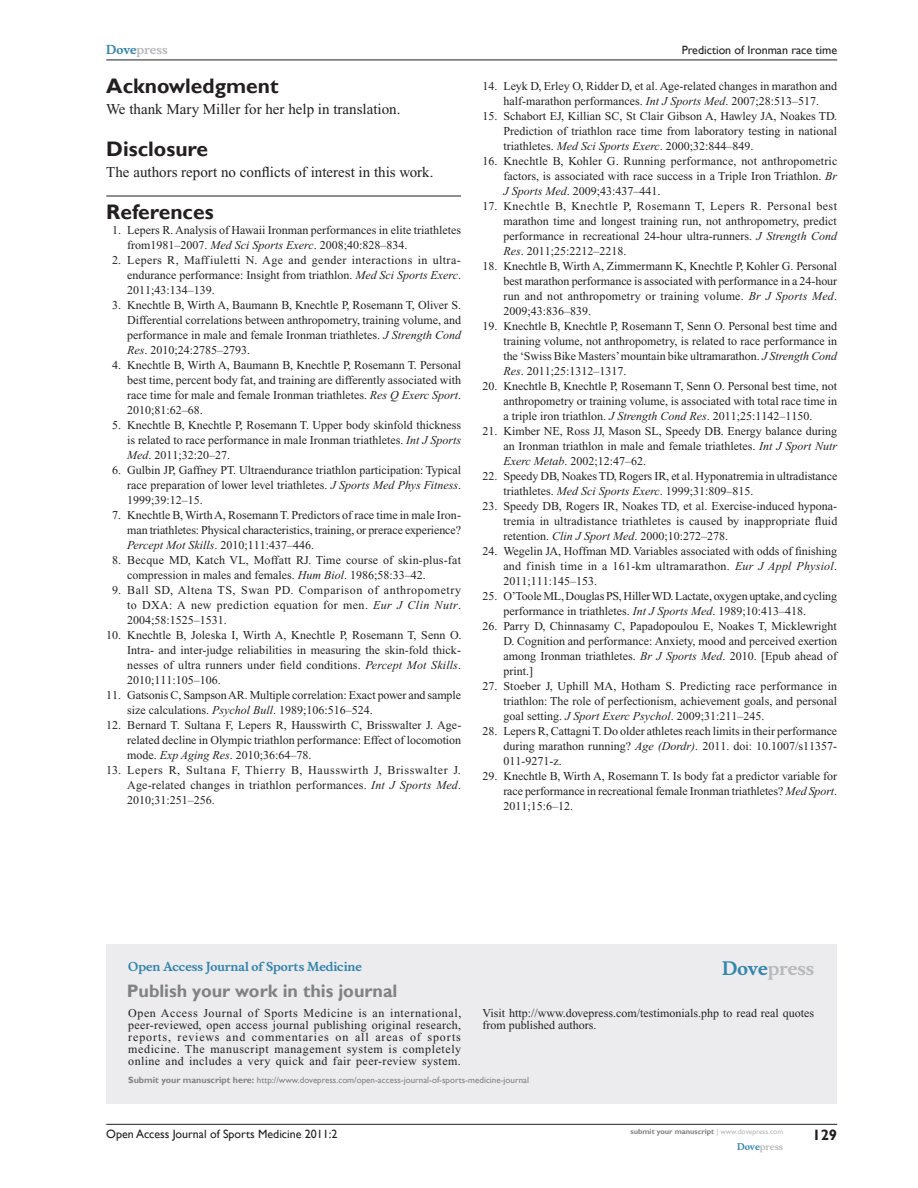
<style>
.page{position:relative;width:918px;height:1188px;background:#fff}
.page>*{position:absolute;margin:0;border:0;box-sizing:border-box;transform-origin:0 0}
.t1{font:700 21px "Gill Sans";color:#231f20}
.t2{font:700 18px "Gill Sans";color:#808285}
.t3{font:700 18px "Musee";color:#b8b9bc}
.t4{font:15px "Times New Roman";color:#231f20}
.t5{font:700 15px "Gill Sans";color:#231f20}
.t6{font:12px/15px "Times New Roman";color:#231f20;text-align:justify}
.t7{font:12px "Gill Sans";color:#231f20}
.t8{font:700 12px "Musee";color:#3485ae}
.t9{font:700 12px "Musee";color:#b8b9bc}
.t10{font:9px "Gill Sans";color:#808285}
.t11{font:700 9px "Musee";color:#b8b9bc}
.t12{font:700 7.5px "Gill Sans";color:#808285}
.s1{color:#3485ae}
.s2{font-style:italic}
.s3{font-weight:700}
.s4{font-weight:400;color:#b8b9bc}
</style>
<div class="page">
<div style="left:106px;top:944px;width:731px;height:159px;background:#ececee"></div>
<hr style="left:106px;top:1124px;width:731px;height:1px;background:#231f20">
<hr style="left:106px;top:60px;width:731px;height:1px;background:#231f20">
<hr style="left:106px;top:196px;width:355px;height:1px;background:#231f20">
<p class="t9" style="left:106px;top:43px;width:63px"><span class="s1">Dove</span>press</p>
<h1 class="t1" style="left:106px;top:73px;width:174px">Acknowledgment</h1>
<p class="t4" style="left:106px;top:101px;width:296px">We thank Mary Miller for her help in translation.</p>
<h1 class="t1" style="left:106px;top:136px;width:103px">Disclosure</h1>
<p class="t4" style="left:106px;top:164px;width:329px">The authors report no conflicts of interest in this work.</p>
<h1 class="t1" style="left:106px;top:199px;width:109px">References</h1>
<p class="t6" style="left:127px;top:223px;width:335px;text-indent:-15px">1. Lepers R. Analysis of Hawaii Ironman performances in elite triathletes from1981–2007. <span class="s2">Med Sci Sports Exerc</span>. 2008;40:828–834.</p>
<p class="t6" style="left:127px;top:253px;width:335px;text-indent:-15px">2. Lepers R, Maffiuletti N. Age and gender interactions in ultra&shy;endurance performance: Insight from triathlon. <span class="s2">Med Sci Sports Exerc</span>.<br>2011;43:134–139.</p>
<p class="t6" style="left:127px;top:298px;width:335px;text-indent:-15px">3. Knechtle B, Wirth A, Baumann B, Knechtle P, Rosemann T, Oliver S.<br>Differential correlations between anthropometry, training volume, and performance in male and female Ironman triathletes. <span class="s2">J Strength Cond Res</span>. 2010;24:2785–2793.</p>
<p class="t6" style="left:127px;top:358px;width:335px;text-indent:-15px">4. Knechtle B, Wirth A, Baumann B, Knechtle P, Rosemann T. Personal best time, percent body fat, and training are differently associated with race time for male and female Ironman triathletes. <span class="s2">Res Q Exerc Sport</span>.<br>2010;81:62–68.</p>
<p class="t6" style="left:127px;top:418px;width:335px;text-indent:-15px">5. Knechtle B, Knechtle P, Rosemann T. Upper body skinfold thickness is related to race performance in male Ironman triathletes. <span class="s2">Int J Sports Med</span>. 2011;32:20–27.</p>
<p class="t6" style="left:127px;top:463px;width:335px;text-indent:-15px">6. Gulbin JP, Gaffney PT. Ultraendurance triathlon participation: Typical race preparation of lower level triathletes. <span class="s2">J Sports Med Phys Fitness</span>.<br>1999;39:12–15.</p>
<p class="t6" style="left:127px;top:508px;width:335px;text-indent:-15px">7. Knechtle B, Wirth A, Rosemann T. Predictors of race time in male Iron&shy;man triathletes: Physical characteristics, training, or prerace experience?<br><span class="s2">Percept Mot Skills</span>. 2010;111:437–446.</p>
<p class="t6" style="left:127px;top:553px;width:335px;text-indent:-15px">8. Becque MD, Katch VL, Moffatt RJ. Time course of skin-plus-fat compression in males and females. <span class="s2">Hum Biol</span>. 1986;58:33–42.</p>
<p class="t6" style="left:127px;top:583px;width:335px;text-indent:-15px">9. Ball SD, Altena TS, Swan PD. Comparison of anthropometry to DXA: A new prediction equation for men. <span class="s2">Eur J Clin Nutr</span>.<br>2004;58:1525–1531.</p>
<p class="t6" style="left:127px;top:628px;width:336px;text-indent:-21px">10. Knechtle B, Joleska I, Wirth A, Knechtle P, Rosemann T, Senn O.<br>Intra- and inter-judge reliabilities in measuring the skin-fold thick&shy;nesses of ultra runners under field conditions. <span class="s2">Percept Mot Skills</span>.<br>2010;111:105–106.</p>
<p class="t6" style="left:127px;top:688px;width:335px;text-indent:-21px">11. Gatsonis C, Sampson AR. Multiple correlation: Exact power and sample size calculations. <span class="s2">Psychol Bull</span>. 1989;106:516–524.</p>
<p class="t6" style="left:127px;top:718px;width:336px;text-indent:-21px">12. Bernard T. Sultana F, Lepers R, Hausswirth C, Brisswalter J. Age&shy;related decline in Olympic triathlon performance: Effect of locomotion mode. <span class="s2">Exp Aging Res</span>. 2010;36:64–78.</p>
<p class="t6" style="left:127px;top:763px;width:335px;text-indent:-21px">13. Lepers R, Sultana F, Thierry B, Hausswirth J, Brisswalter J.<br>Age-related changes in triathlon performances. <span class="s2">Int J Sports Med</span>.<br>2010;31:251–256.</p>
<p class="t7" style="left:682px;top:43px;width:157px">Prediction of Ironman race time</p>
<p class="t6" style="left:482px;top:79px;width:356px;text-align:center">14. Leyk D, Erley O, Ridder D, et al. Age-related changes in marathon and half-marathon performances. <span class="s2">Int J Sports Med</span>. 2007;28:513–517.</p>
<p class="t6" style="left:503px;top:109px;width:335px;text-indent:-21px">15. Schabort EJ, Killian SC, St Clair Gibson A, Hawley JA, Noakes TD.<br>Prediction of triathlon race time from laboratory testing in national triathletes. <span class="s2">Med Sci Sports Exerc</span>. 2000;32:844–849.</p>
<p class="t6" style="left:503px;top:154px;width:335px;text-indent:-21px">16. Knechtle B, Kohler G. Running performance, not anthropometric factors, is associated with race success in a Triple Iron Triathlon. <span class="s2">Br J Sports Med</span>. 2009;43:437–441.</p>
<p class="t6" style="left:503px;top:199px;width:335px;text-indent:-21px">17. Knechtle B, Knechtle P, Rosemann T, Lepers R. Personal best marathon time and longest training run, not anthropometry, predict performance in recreational 24-hour ultra-runners. <span class="s2">J Strength Cond Res</span>. 2011;25:2212–2218.</p>
<p class="t6" style="left:503px;top:259px;width:335px;text-indent:-21px">18. Knechtle B, Wirth A, Zimmermann K, Knechtle P, Kohler G. Personal best marathon performance is associated with performance in a 24-hour run and not anthropometry or training volume. <span class="s2">Br J Sports Med</span>.<br>2009;43:836–839.</p>
<p class="t6" style="left:503px;top:319px;width:335px;text-indent:-21px">19. Knechtle B, Knechtle P, Rosemann T, Senn O. Personal best time and training volume, not anthropometry, is related to race performance in the ‘Swiss Bike Masters’ mountain bike ultramarathon. <span class="s2">J Strength Cond Res</span>. 2011;25:1312–1317.</p>
<p class="t6" style="left:503px;top:379px;width:335px;text-indent:-21px">20. Knechtle B, Knechtle P, Rosemann T, Senn O. Personal best time, not anthropometry or training volume, is associated with total race time in a triple iron triathlon. <span class="s2">J Strength Cond Res</span>. 2011;25:1142–1150.</p>
<p class="t6" style="left:503px;top:424px;width:335px;text-indent:-21px">21. Kimber NE, Ross JJ, Mason SL, Speedy DB. Energy balance during an Ironman triathlon in male and female triathletes. <span class="s2">Int J Sport Nutr Exerc Metab</span>. 2002;12:47–62.</p>
<p class="t6" style="left:503px;top:469px;width:335px;text-indent:-21px">22. Speedy DB, Noakes TD, Rogers IR, et al. Hyponatremia in ultradistance triathletes. <span class="s2">Med Sci Sports Exerc</span>. 1999;31:809–815.</p>
<p class="t6" style="left:503px;top:499px;width:336px;text-indent:-21px">23. Speedy DB, Rogers IR, Noakes TD, et al. Exercise-induced hypona&shy;tremia in ultradistance triathletes is caused by inappropriate fluid retention. <span class="s2">Clin J Sport Med</span>. 2000;10:272–278.</p>
<p class="t6" style="left:503px;top:544px;width:335px;text-indent:-21px">24. Wegelin JA, Hoffman MD. Variables associated with odds of finishing and finish time in a 161-km ultramarathon. <span class="s2">Eur J Appl Physiol</span>.<br>2011;111:145–153.</p>
<p class="t6" style="left:503px;top:589px;width:335px;text-indent:-21px">25. O’Toole ML, Douglas PS, Hiller WD. Lactate, oxygen uptake, and cycling performance in triathletes. <span class="s2">Int J Sports Med</span>. 1989;10:413–418.</p>
<p class="t6" style="left:503px;top:619px;width:335px;text-indent:-21px">26. Parry D, Chinnasamy C, Papadopoulou E, Noakes T, Micklewright D. Cognition and performance: Anxiety, mood and perceived exertion among Ironman triathletes. <span class="s2">Br J Sports Med</span>. 2010. [Epub ahead of print.]</p>
<p class="t6" style="left:503px;top:679px;width:335px;text-indent:-21px">27. Stoeber J, Uphill MA, Hotham S. Predicting race performance in triathlon: The role of perfectionism, achievement goals, and personal goal setting. <span class="s2">J Sport Exerc Psychol</span>. 2009;31:211–245.</p>
<p class="t6" style="left:503px;top:724px;width:335px;text-indent:-21px">28. Lepers R, Cattagni T. Do older athletes reach limits in their performance during marathon running? <span class="s2">Age (Dordr)</span>. 2011. doi: 10.1007/s11357- 011-9271-z.</p>
<p class="t6" style="left:503px;top:769px;width:335px;text-indent:-21px">29. Knechtle B, Wirth A, Rosemann T. Is body fat a predictor variable for race performance in recreational female Ironman triathletes? <span class="s2">Med Sport</span>.<br>2011;15:6–12.</p>
<p class="t8" style="left:128px;top:959px;width:235px">Open Access Journal of Sports Medicine</p>
<h2 class="t2" style="left:127px;top:980px;width:272px">Publish your work in this journal</h2>
<h2 class="t3" style="left:722px;top:958px;width:94px"><span class="s1">Dove</span>press</h2>
<p class="t6" style="left:128px;top:1007px;width:335px;line-height:12px">Open Access Journal of Sports Medicine is an international, peer-reviewed, open access journal publishing original research, reports, reviews and commentaries on all areas of sports medicine. The manuscript management system is completely online and includes a very quick and fair peer-review system.</p>
<p class="t6" style="left:482px;top:1007px;width:333px;line-height:12px">Visit http://www.dovepress.com/testimonials.php to read real quotes from published authors.</p>
<p class="t10" style="left:128px;top:1075px;width:402px"><span class="s3">Submit your manuscript here:</span> http://www.dovepress.com/open-access-journal-of-sports-medicine-journal</p>
<p class="t7" style="left:106px;top:1127px;width:233px">Open Access Journal of Sports Medicine 2011:2</p>
<p class="t12" style="left:631px;top:1127px;width:154px">submit your manuscript <span class="s4">| www.dovepress.com</span></p>
<p class="t11" style="left:737px;top:1141px;width:48px"><span class="s1">Dove</span>press</p>
<p class="t5" style="left:812px;top:1126px;width:26px">129</p>
</div>
